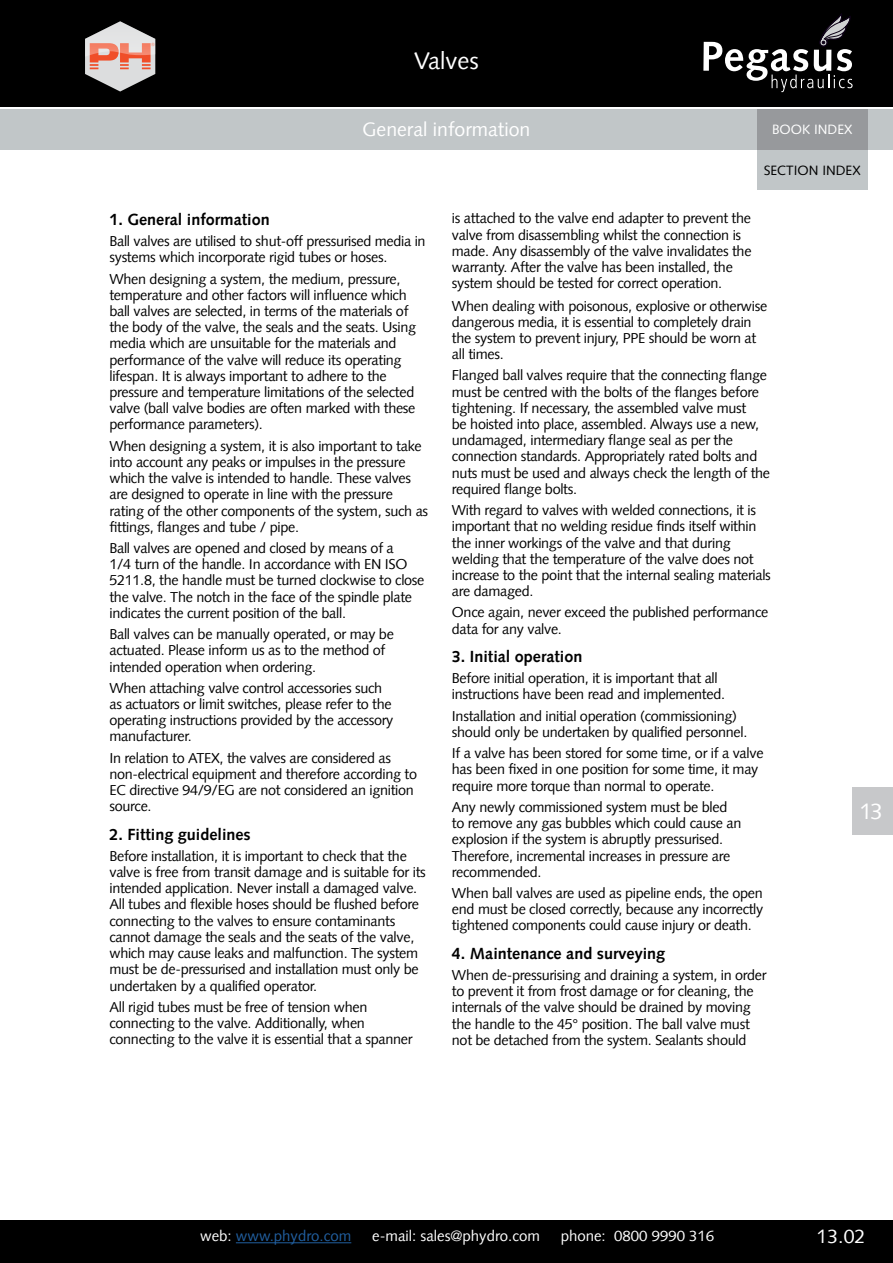
<style>
.page{position:relative;width:893px;height:1263px;background:#fff}
.page>*{position:absolute;margin:0;border:0;box-sizing:border-box;transform-origin:0 0}
.t1{font:24px "Syntax LT";color:#fff}
.t2{font:22.5px "Syntax LT";color:#fff}
.t3{font:19.5px "Syntax LT";color:#fff}
.t4{font:700 16.2px "Syntax LT";color:#000}
.t5{font:15px "Syntax LT";color:#fff}
.t6{font:15px "Syntax LT";color:#215e9e}
.t7{font:14.4px/16.2px "Syntax LT";letter-spacing:-.02em;color:#000}
.t8{font:13.5px "Syntax LT Std";color:#000}
.t9{font:13.5px "Syntax LT Std";color:#fff}
.s1{color:#fff}
</style>
<div class="page">
<div style="left:0;top:0;width:893px;height:106px;background:#000"></div>
<div style="left:0;top:1220px;width:893px;height:43px;background:#000"></div>
<div style="left:0;top:109px;width:893px;height:41px;background:#c1c6c8"></div>
<hr style="left:236px;top:1242px;width:115px;height:1px;background:#215e9e">
<svg style="left:85px;top:21px;width:70px;height:71px"></svg>
<div style="left:853px;top:787px;width:40px;height:47px;background:#c7c8ca"></div>
<svg style="left:703px;top:13px;width:150px;height:79px"></svg>
<div style="left:757px;top:150px;width:110px;height:40px;background:#c1c6c8"></div>
<div style="left:757px;top:109px;width:110px;height:41px;background:#97999c"></div>
<h1 class="t1" style="left:414px;top:47px;width:66px">Valves</h1>
<h3 class="t3" style="left:362px;top:118px;width:169px">General information</h3>
<p class="t9" style="left:772px;top:122px;width:82px">BOOK INDEX</p>
<p class="t4" style="left:109px;top:210px;width:162px">1. General information</p>
<p class="t7" style="left:109px;top:233px;width:318px">Ball valves are utilised to shut-off pressurised media in systems which incorporate rigid tubes or hoses.</p>
<p class="t7" style="left:109px;top:271px;width:308px">When designing a system, the medium, pressure, temperature and other factors will influence which ball valves are selected, in terms of the materials of the body of the valve, the seals and the seats. Using media which are unsuitable for the materials and performance of the valve will reduce its operating lifespan. It is always important to adhere to the pressure and temperature limitations of the selected valve (ball valve bodies are often marked with these performance parameters).</p>
<p class="t7" style="left:109px;top:438px;width:320px">When designing a system, it is also important to take into account any peaks or impulses in the pressure which the valve is intended to handle. These valves are designed to operate in line with the pressure rating of the other components of the system, such as fittings, flanges and tube / pipe.</p>
<p class="t7" style="left:109px;top:540px;width:317px">Ball valves are opened and closed by means of a<br>1/4 turn of the handle. In accordance with EN ISO 5211.8, the handle must be turned clockwise to close the valve. The notch in the face of the spindle plate indicates the current position of the ball.</p>
<p class="t7" style="left:109px;top:626px;width:286px">Ball valves can be manually operated, or may be actuated. Please inform us as to the method of intended operation when ordering.</p>
<p class="t7" style="left:109px;top:680px;width:285px">When attaching valve control accessories such as actuators or limit switches, please refer to the operating instructions provided by the accessory manufacturer.</p>
<p class="t7" style="left:109px;top:750px;width:309px">In relation to ATEX, the valves are considered as non-electrical equipment and therefore according to EC directive 94/9/EG are not considered an ignition source.</p>
<p class="t4" style="left:109px;top:825px;width:143px">2. Fitting guidelines</p>
<p class="t7" style="left:109px;top:848px;width:318px">Before installation, it is important to check that the valve is free from transit damage and is suitable for its intended application. Never install a damaged valve.<br>All tubes and flexible hoses should be flushed before connecting to the valves to ensure contaminants cannot damage the seals and the seats of the valve, which may cause leaks and malfunction. The system must be de-pressurised and installation must only be undertaken by a qualified operator.</p>
<p class="t7" style="left:109px;top:999px;width:305px">All rigid tubes must be free of tension when connecting to the valve. Additionally, when connecting to the valve it is essential that a spanner</p>
<p class="t8" style="left:764px;top:162px;width:98px">SECTION INDEX</p>
<p class="t7" style="left:452px;top:210px;width:301px">is attached to the valve end adapter to prevent the valve from disassembling whilst the connection is made. Any disassembly of the valve invalidates the warranty. After the valve has been installed, the system should be tested for correct operation.</p>
<p class="t7" style="left:452px;top:297px;width:317px">When dealing with poisonous, explosive or otherwise dangerous media, it is essential to completely drain the system to prevent injury, PPE should be worn at all times.</p>
<p class="t7" style="left:452px;top:367px;width:320px">Flanged ball valves require that the connecting flange must be centred with the bolts of the flanges before tightening. If necessary, the assembled valve must<br>be hoisted into place, assembled. Always use a new, undamaged, intermediary flange seal as per the connection standards. Appropriately rated bolts and nuts must be used and always check the length of the required flange bolts.</p>
<p class="t7" style="left:452px;top:502px;width:320px">With regard to valves with welded connections, it is important that no welding residue finds itself within the inner workings of the valve and that during welding that the temperature of the valve does not increase to the point that the internal sealing materials are damaged.</p>
<p class="t7" style="left:452px;top:604px;width:318px">Once again, never exceed the published performance data for any valve.</p>
<p class="t4" style="left:452px;top:647px;width:132px">3. Initial operation</p>
<p class="t7" style="left:452px;top:670px;width:275px">Before initial operation, it is important that all instructions have been read and implemented.</p>
<p class="t7" style="left:452px;top:708px;width:297px">Installation and initial operation (commissioning) should only be undertaken by qualified personnel.</p>
<p class="t7" style="left:452px;top:745px;width:313px">If a valve has been stored for some time, or if a valve has been fixed in one position for some time, it may require more torque than normal to operate.</p>
<p class="t7" style="left:452px;top:799px;width:291px">Any newly commissioned system must be bled to remove any gas bubbles which could cause an explosion if the system is abruptly pressurised.<br>Therefore, incremental increases in pressure are recommended.</p>
<p class="t7" style="left:452px;top:885px;width:313px;text-align:justify">When ball valves are used as pipeline ends, the open end must be closed correctly, because any incorrectly tightened components could cause injury or death.</p>
<p class="t4" style="left:452px;top:944px;width:215px">4. Maintenance and surveying</p>
<p class="t7" style="left:452px;top:967px;width:316px">When de-pressurising and draining a system, in order to prevent it from frost damage or for cleaning, the internals of the valve should be drained by moving the handle to the 45° position. The ball valve must not be detached from the system. Sealants should</p>
<h2 class="t2" style="left:859px;top:798px;width:25px">13</h2>
<p class="t6" style="left:200px;top:1227px;width:153px"><span class="s1">web:</span> www.phydro.com</p>
<p class="t5" style="left:372px;top:1227px;width:169px">e-mail: sales@phydro.com</p>
<p class="t5" style="left:561px;top:1227px;width:155px">phone: 0800 9990 316</p>
<h3 class="t3" style="left:816px;top:1225px;width:50px">13.02</h3>
</div>
